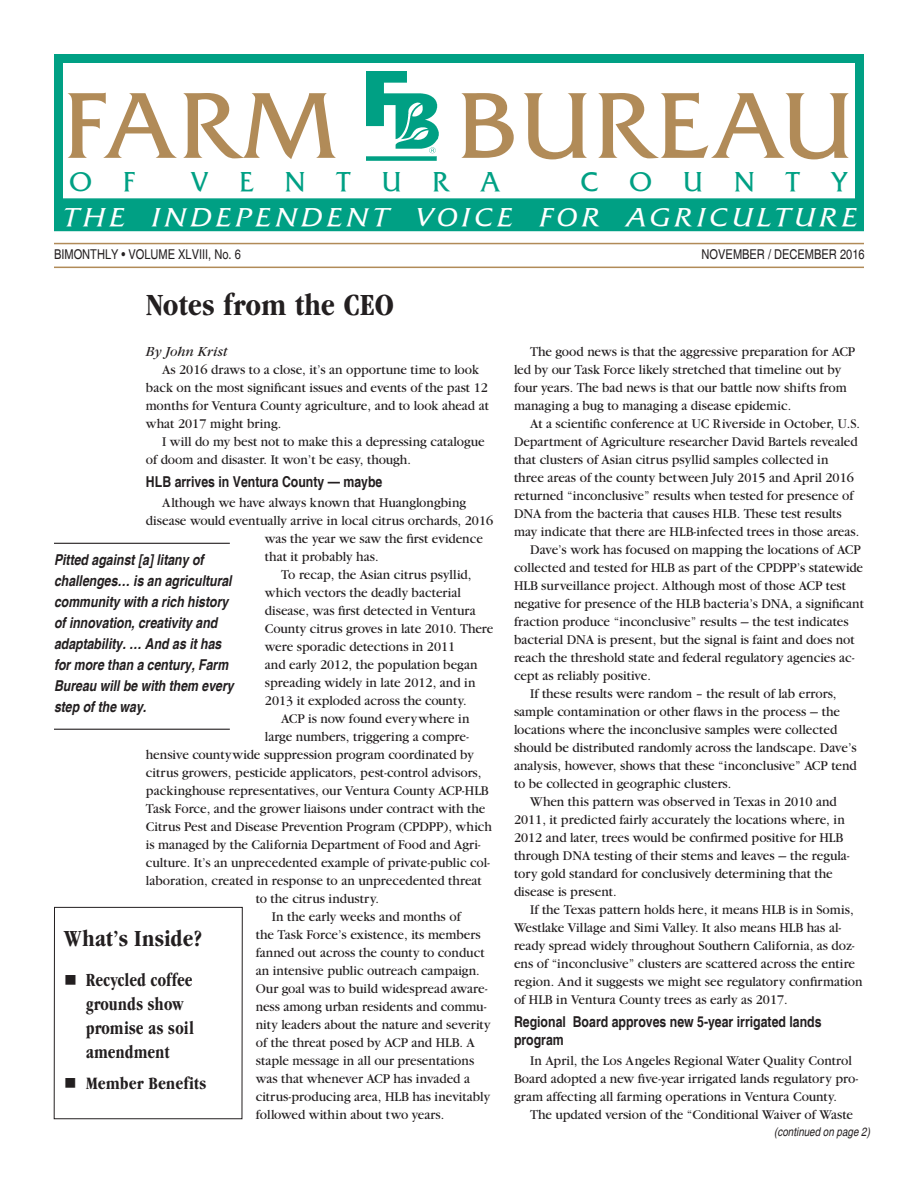
<style>
.page{position:relative;width:918px;height:1188px;background:#fff}
.page>*{position:absolute;margin:0;border:0;box-sizing:border-box;transform-origin:0 0}
.LOGO_TYPE{font:93px "Friz Quadrata TT";letter-spacing:.01em;color:#b18b58;scale:1.05 1}
.Headline{font:30px "Garamond Condensed Bold DTC";color:#231f20}
.LOGO_SUBHEAD{font:27px "Friz Quadrata TT";letter-spacing:1.13em;color:#00a084}
.LOGO_SUB_ITAL{font:25.5px "Friz Quadrata TT Italic";letter-spacing:.135em;color:#fff;scale:1.16 1}
.headline_small{font:22.5px "Garamond Condensed Bold DTC";color:#231f20}
.TOC_Indent{font:18px/24px "Garamond Condensed Bold DTC";color:#231f20;scale:.91 1}
.TOC_Indent-2{font:16.95px "Garamond Condensed Bold DTC";color:#231f20}
.pull_quote{font:italic 700 condensed 15px/21px "Helvetica";color:#231f20}
.subhead_bold_11_pt{font:700 condensed 15px/18px "Helvetica";color:#231f20}
.dateline{font:condensed 13.5px "Helvetica";color:#231f20}
.byline_9_pt{font:13.5px "Garamond Book Italic DTC";color:#231f20;scale:.96 1}
.body_text_8_5{font:13.05px/18px "Garamond Book DTC";color:#231f20;scale:.96 1}
.body_text_8_5-2{font:13.05px/18px "Garamond Book DTC";color:#221e1f;scale:.96 1}
.continued_tag{font:italic condensed 12px "Helvetica";color:#231f20}
</style>
<div class="page">
<div style="left:54px;top:54px;width:810px;height:177px;background:#fff;border:9px solid #00a084"></div>
<img style="left:366px;top:71px;width:72px;height:89px">
<div style="left:54px;top:198px;width:810px;height:30px;background:#00a084;border:2px solid #00a084"></div>
<hr style="left:54px;top:243px;width:810px;height:1px;background:#b18b58">
<hr style="left:54px;top:267px;width:810px;height:1px;background:#b18b58">
<div style="left:54px;top:907px;width:188px;height:212px;border:1px solid #231f20"></div>
<hr style="left:54px;top:543px;width:176px;height:1px;background:#231f20">
<hr style="left:54px;top:729px;width:176px;height:1px;background:#231f20">
<p class="LOGO_TYPE" style="left:62px;top:68px;width:264px">FARM</p>
<p class="LOGO_TYPE" style="left:456px;top:68px;width:380px">BUREAU</p>
<p class="LOGO_SUBHEAD" style="left:69px;top:165px;width:68px">O F</p>
<p class="LOGO_SUBHEAD" style="left:191px;top:165px;width:311px">VENTURA</p>
<p class="LOGO_SUBHEAD" style="left:581px;top:165px;width:269px">COUNTY</p>
<p class="LOGO_SUB_ITAL" style="left:62px;top:202px;width:687px">THE INDEPENDENT VOICE FOR AGRICULTURE</p>
<p class="dateline" style="left:54px;top:247px;width:188px">BIMONTHLY • VOLUME XLVIII, No. 6</p>
<p class="dateline" style="left:702px;top:247px;width:165px">NOVEMBER / DECEMBER 2016</p>
<p class="Headline" style="left:146px;top:288px;width:249px">Notes from the CEO</p>
<p class="byline_9_pt" style="left:146px;top:344px;width:86px">By John Krist</p>
<p class="body_text_8_5" style="left:146px;top:361px;width:359px;text-indent:16px">As 2016 draws to a close, it’s an opportune time to look back on the most significant issues and events of the past 12 months for Ventura County agriculture, and to look ahead at what 2017 might bring.</p>
<p class="body_text_8_5" style="left:146px;top:433px;width:354px;text-indent:16px">I will do my best not to make this a depressing catalogue of doom and disaster. It won’t be easy, though.</p>
<p class="subhead_bold_11_pt" style="left:146px;top:473px;width:238px">HLB arrives in Ventura County — maybe</p>
<p class="body_text_8_5" style="left:162px;top:494px;width:318px">Although we have always known that Huanglongbing</p>
<p class="body_text_8_5" style="left:146px;top:512px;width:363px">disease would eventually arrive in local citrus orchards, 2016</p>
<p class="body_text_8_5" style="left:265px;top:530px;width:229px">was the year we saw the first evidence</p>
<p class="body_text_8_5" style="left:265px;top:548px;width:120px">that it probably has.</p>
<p class="body_text_8_5" style="left:265px;top:566px;width:240px;text-indent:16px">To recap, the Asian citrus psyllid, which vectors the deadly bacterial disease, was first detected in Ventura County citrus groves in late 2010. There were sporadic detections in 2011<br>and early 2012, the population began spreading widely in late 2012, and in 2013 it exploded across the county.</p>
<p class="body_text_8_5" style="left:281px;top:710px;width:198px">ACP is now found everywhere in</p>
<p class="body_text_8_5" style="left:265px;top:728px;width:214px">large numbers, triggering a compre-</p>
<p class="body_text_8_5" style="left:146px;top:746px;width:343px">hensive countywide suppression program coordinated by</p>
<p class="body_text_8_5" style="left:146px;top:764px;width:351px">citrus growers, pesticide applicators, pest-control advisors,</p>
<p class="body_text_8_5" style="left:146px;top:782px;width:359px">packinghouse representatives, our Ventura County ACP-HLB</p>
<p class="body_text_8_5" style="left:146px;top:800px;width:355px">Task Force, and the grower liaisons under contract with the</p>
<p class="body_text_8_5" style="left:146px;top:818px;width:362px">Citrus Pest and Disease Prevention Program (CPDPP), which</p>
<p class="body_text_8_5" style="left:146px;top:836px;width:350px">is managed by the California Department of Food and Agri-</p>
<p class="body_text_8_5" style="left:146px;top:854px;width:360px">culture. It’s an unprecedented example of private-public col-</p>
<p class="body_text_8_5" style="left:146px;top:872px;width:351px">laboration, created in response to an unprecedented threat</p>
<p class="body_text_8_5" style="left:256px;top:890px;width:130px">to the citrus industry.</p>
<p class="body_text_8_5" style="left:256px;top:908px;width:246px;text-indent:16px">In the early weeks and months of<br>the Task Force’s existence, its members fanned out across the county to conduct an intensive public outreach campaign.<br>Our goal was to build widespread aware&shy;ness among urban residents and commu&shy;nity leaders about the nature and severity of the threat posed by ACP and HLB. A staple message in all our presentations was that whenever ACP has invaded a citrus-producing area, HLB has inevitably followed within about two years.</p>
<p class="pull_quote" style="left:54px;top:550px;width:181px">Pitted against [a] litany of challenges… is an agricultural community with a rich history of innovation, creativity and adaptability. … And as it has for more than a century, Farm<br>Bureau will be with them every step of the way.</p>
<p class="headline_small" style="left:64px;top:926px;width:140px">What’s Inside?</p>
<p class="TOC_Indent" style="left:86px;top:968px;width:120px;text-indent:-22px">■ Recycled coffee grounds show promise as soil amendment</p>
<p class="TOC_Indent-2" style="left:64px;top:1073px;width:144px">■ Member Benefits</p>
<p class="body_text_8_5" style="left:514px;top:342px;width:357px;text-indent:16px">The good news is that the aggressive preparation for ACP led by our Task Force likely stretched that timeline out by four years. The bad news is that our battle now shifts from managing a bug to managing a disease epidemic.</p>
<p class="body_text_8_5" style="left:514px;top:414px;width:362px;text-indent:16px">At a scientific conference at UC Riverside in October, U.S.<br>Department of Agriculture researcher David Bartels revealed that clusters of Asian citrus psyllid samples collected in three areas of the county between July 2015 and April 2016 returned “inconclusive” results when tested for presence of DNA from the bacteria that causes HLB. These test results may indicate that there are HLB-infected trees in those areas.</p>
<p class="body_text_8_5-2" style="left:514px;top:540px;width:366px;text-indent:16px">Dave’s work has focused on mapping the locations of ACP collected and tested for HLB as part of the CPDPP’s statewide HLB surveillance project. Although most of those ACP test negative for presence of the HLB bacteria’s DNA, a significant fraction produce “inconclusive” results — the test indicates bacterial DNA is present, but the signal is faint and does not reach the threshold state and federal regulatory agencies ac&shy;cept as reliably positive.</p>
<p class="body_text_8_5-2" style="left:514px;top:684px;width:359px;text-indent:16px">If these results were random – the result of lab errors, sample contamination or other flaws in the process — the locations where the inconclusive samples were collected should be distributed randomly across the landscape. Dave’s analysis, however, shows that these “inconclusive” ACP tend to be collected in geographic clusters.</p>
<p class="body_text_8_5-2" style="left:514px;top:792px;width:351px;text-indent:16px">When this pattern was observed in Texas in 2010 and 2011, it predicted fairly accurately the locations where, in 2012 and later, trees would be confirmed positive for HLB through DNA testing of their stems and leaves — the regula&shy;tory gold standard for conclusively determining that the disease is present.</p>
<p class="body_text_8_5" style="left:514px;top:900px;width:365px;text-indent:16px">If the Texas pattern holds here, it means HLB is in Somis, Westlake Village and Simi Valley. It also means HLB has al&shy;ready spread widely throughout Southern California, as doz&shy;ens of “inconclusive” clusters are scattered across the entire region. And it suggests we might see regulatory confirmation of HLB in Ventura County trees as early as 2017.</p>
<p class="subhead_bold_11_pt" style="left:514px;top:1013px;width:309px">Regional Board approves new 5-year irrigated lands program</p>
<p class="body_text_8_5" style="left:514px;top:1052px;width:360px;text-indent:16px">In April, the Los Angeles Regional Water Quality Control<br>Board adopted a new five-year irrigated lands regulatory pro&shy;gram affecting all farming operations in Ventura County.</p>
<p class="body_text_8_5" style="left:530px;top:1106px;width:338px">The updated version of the “Conditional Waiver of Waste</p>
<p class="continued_tag" style="left:774px;top:1125px;width:97px">(continued on page 2)</p>
</div>
